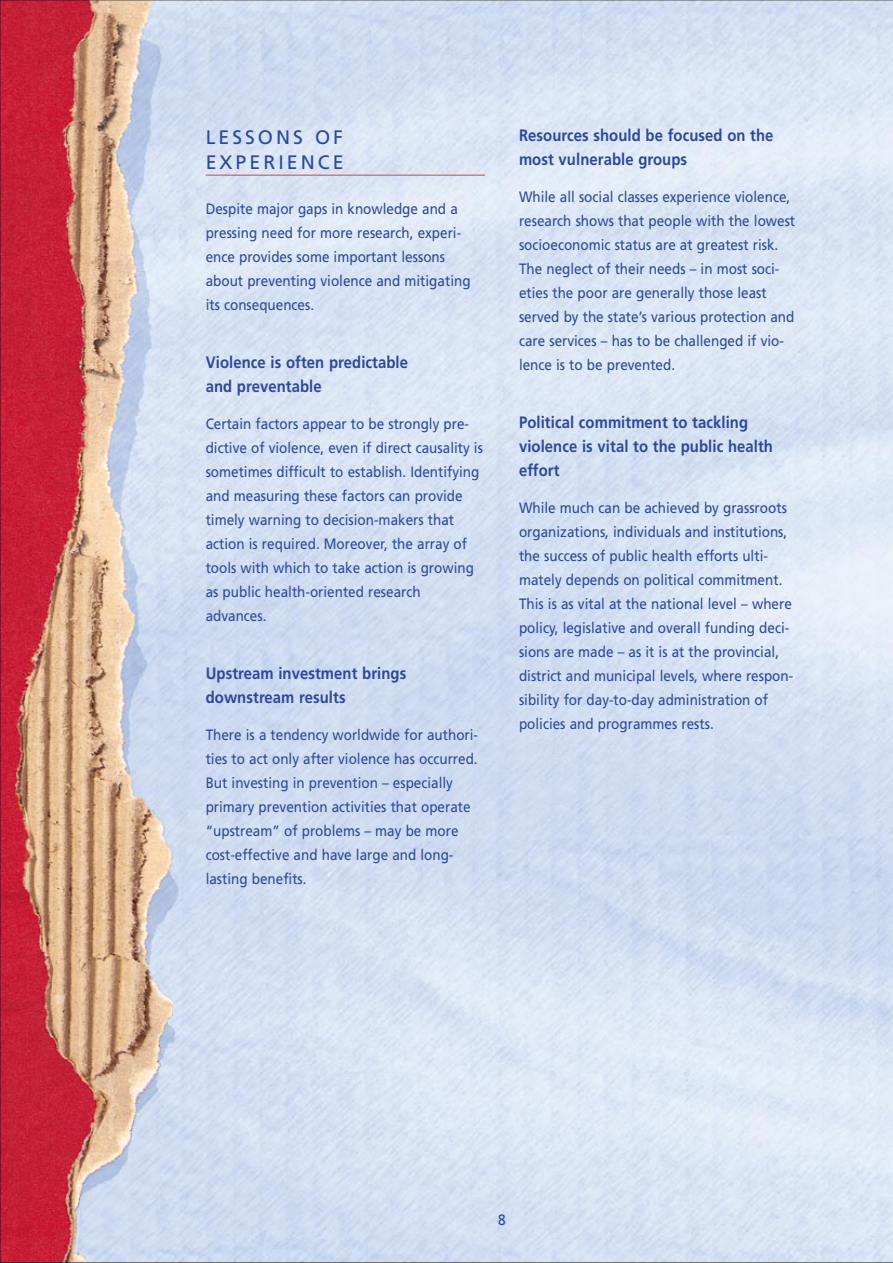
<style>
.page{position:relative;width:893px;height:1263px;background:#fff}
.page>*{position:absolute;margin:0;border:0;box-sizing:border-box;transform-origin:0 0}
.t1{font:19.5px/25.5px "Frutiger";letter-spacing:.155em;color:#2e499a}
.t2{font:700 16.5px/24px "Frutiger";letter-spacing:.005em;color:#2e499a;scale:.9 1}
.t3{font:15px/24px "Frutiger";color:#2e499a;scale:.9 1}
</style>
<div class="page">
<img style="left:2px;top:2px;width:888px;height:1259px">
<hr style="left:206px;top:175px;width:279px;height:1px;background:#dd4144">
<h1 class="t1" style="left:206px;top:126px;width:139px">LESSONS OF<br>EXPERIENCE</h1>
<p class="t3" style="left:206px;top:198px;width:296px">Despite major gaps in knowledge and a pressing need for more research, experi&shy;ence provides some important lessons about preventing violence and mitigating its consequences.</p>
<p class="t2" style="left:206px;top:352px;width:226px">Violence is often predictable and preventable</p>
<p class="t3" style="left:206px;top:413px;width:309px">Certain factors appear to be strongly pre&shy;dictive of violence, even if direct causality is sometimes difficult to establish. Identifying and measuring these factors can provide timely warning to decision-makers that action is required. Moreover, the array of tools with which to take action is growing as public health-oriented research advances.</p>
<p class="t2" style="left:206px;top:663px;width:224px">Upstream investment brings downstream results</p>
<p class="t3" style="left:206px;top:724px;width:304px">There is a tendency worldwide for authori&shy;ties to act only after violence has occurred.<br>But investing in prevention – especially primary prevention activities that operate “upstream” of problems – may be more cost-effective and have large and long&shy;lasting benefits.</p>
<p class="t2" style="left:519px;top:125px;width:284px">Resources should be focused on the most vulnerable groups</p>
<p class="t3" style="left:519px;top:186px;width:308px">While all social classes experience violence, research shows that people with the lowest socioeconomic status are at greatest risk.<br>The neglect of their needs – in most soci&shy;eties the poor are generally those least served by the state’s various protection and care services – has to be challenged if vio&shy;lence is to be prevented.</p>
<p class="t2" style="left:519px;top:412px;width:284px">Political commitment to tackling violence is vital to the public health effort</p>
<p class="t3" style="left:519px;top:497px;width:306px">While much can be achieved by grassroots organizations, individuals and institutions, the success of public health efforts ulti&shy;mately depends on political commitment.<br>This is as vital at the national level – where policy, legislative and overall funding deci&shy;sions are made – as it is at the provincial, district and municipal levels, where respon&shy;sibility for day-to-day administration of policies and programmes rests.</p>
<p class="t3" style="left:498px;top:1209px;width:10px">8</p>
</div>
